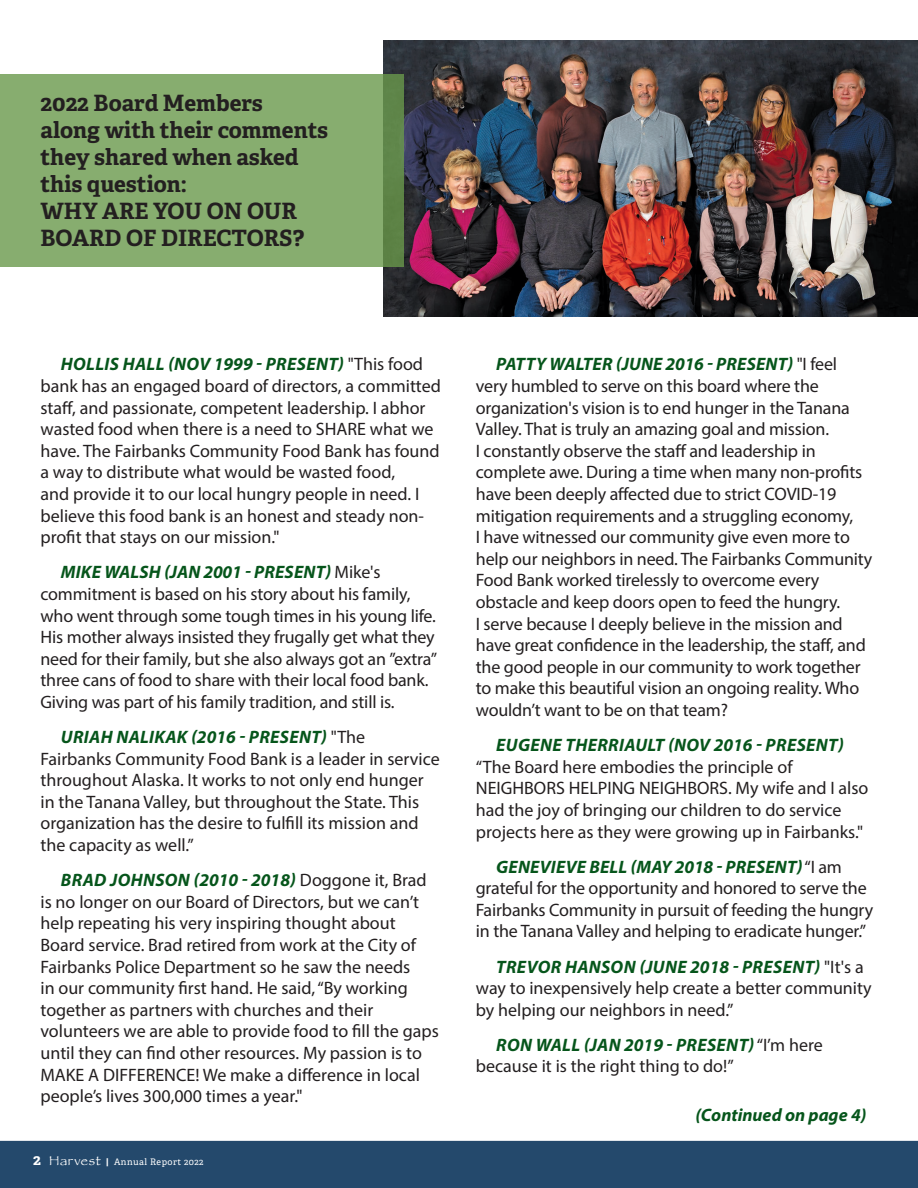
<style>
.page{position:relative;width:918px;height:1188px;background:#fff}
.page>*{position:absolute;margin:0;border:0;box-sizing:border-box;transform-origin:0 0}
.t1{font:700 22.5px/27px "Adelle Basic";color:#231f20}
.t2{font:18px/21.6px "Myriad Pro";letter-spacing:-.01em;color:#231f20}
.t3{font:italic 700 18px "Myriad Pro";letter-spacing:.02em;color:#06551b}
.t4{font:italic 700 18px "Myriad Pro";color:#06551b}
.t5{font:9px "Adelle";letter-spacing:.05em;color:#fff}
.s1{font-weight:700;font-style:italic;color:#06551b}
.s2{font-weight:700;font-size:15px}
.s3{font-family:"Papyrus";font-size:13.5px}
.s4{font-weight:700}
</style>
<div class="page">
<div style="left:0;top:1140px;width:918px;height:48px;background:#24496c"></div>
<img style="left:384px;top:40px;width:534px;height:276px">
<div style="left:0;top:74px;width:404px;height:193px;background:#87ad6f"></div>
<p class="t1" style="left:40px;top:90px;width:289px">2022 Board Members<br>along with their comments they shared when asked this question:<br>WHY ARE YOU ON OUR<br>BOARD OF DIRECTORS?</p>
<p class="t2" style="left:40px;top:353px;width:402px;text-indent:20px"><span class="s1">HOLLIS HALL (NOV 1999 - PRESENT)</span> "This food bank has an engaged board of directors, a committed staff, and passionate, competent leadership. I abhor wasted food when there is a need to SHARE what we have. The Fairbanks Community Food Bank has found a way to distribute what would be wasted food,<br>and provide it to our local hungry people in need. I believe this food bank is an honest and steady non&shy;profit that stays on our mission."</p>
<p class="t2" style="left:40px;top:561px;width:398px;text-indent:20px"><span class="s1">MIKE WALSH (JAN 2001 - PRESENT)</span> Mike's commitment is based on his story about his family, who went through some tough times in his young life.<br>His mother always insisted they frugally get what they need for their family, but she also always got an ”extra” three cans of food to share with their local food bank.<br>Giving was part of his family tradition, and still is.</p>
<p class="t2" style="left:40px;top:726px;width:401px;text-indent:20px"><span class="s1">URIAH NALIKAK (2016 - PRESENT)</span> "The Fairbanks Community Food Bank is a leader in service throughout Alaska. It works to not only end hunger in the Tanana Valley, but throughout the State. This organization has the desire to fulfill its mission and the capacity as well.”</p>
<p class="t2" style="left:40px;top:869px;width:400px;text-indent:20px"><span class="s1">BRAD JOHNSON (2010 - 2018)</span> Doggone it, Brad is no longer on our Board of Directors, but we can’t help repeating his very inspiring thought about Board service. Brad retired from work at the City of Fairbanks Police Department so he saw the needs<br>in our community first hand. He said, “By working together as partners with churches and their volunteers we are able to provide food to fill the gaps until they can find other resources. My passion is to MAKE A DIFFERENCE! We make a difference in local people’s lives 300,000 times a year."</p>
<p class="t5" style="left:33px;top:1156px;width:172px"><span class="s2">2</span> <span class="s3">Harvest</span> <span class="s4">|</span> Annual Report 2022</p>
<p class="t2" style="left:476px;top:353px;width:398px;text-indent:20px"><span class="s1">PATTY WALTER (JUNE 2016 - PRESENT)</span> "I feel very humbled to serve on this board where the organization's vision is to end hunger in the Tanana Valley. That is truly an amazing goal and mission.<br>I constantly observe the staff and leadership in complete awe. During a time when many non-profits have been deeply affected due to strict COVID-19 mitigation requirements and a struggling economy,<br>I have witnessed our community give even more to help our neighbors in need. The Fairbanks Community Food Bank worked tirelessly to overcome every obstacle and keep doors open to feed the hungry.<br>I serve because I deeply believe in the mission and have great confidence in the leadership, the staff, and the good people in our community to work together to make this beautiful vision an ongoing reality. Who wouldn’t want to be on that team?</p>
<p class="t3" style="left:496px;top:733px;width:349px">EUGENE THERRIAULT (NOV 2016 - PRESENT)</p>
<p class="t2" style="left:476px;top:756px;width:394px">“The Board here embodies the principle of NEIGHBORS HELPING NEIGHBORS. My wife and I also had the joy of bringing our children to do service projects here as they were growing up in Fairbanks."</p>
<p class="t2" style="left:476px;top:856px;width:399px;text-indent:20px"><span class="s1">GENEVIEVE BELL (MAY 2018 - PRESENT)</span> “I am grateful for the opportunity and honored to serve the Fairbanks Community in pursuit of feeding the hungry in the Tanana Valley and helping to eradicate hunger.”</p>
<p class="t2" style="left:476px;top:955px;width:397px;text-indent:20px"><span class="s1">TREVOR HANSON (JUNE 2018 - PRESENT)</span> "It's a way to inexpensively help create a better community by helping our neighbors in need.”</p>
<p class="t2" style="left:476px;top:1034px;width:348px;text-indent:20px"><span class="s1">RON WALL (JAN 2019 - PRESENT)</span> “I’m here because it is the right thing to do!”</p>
<p class="t4" style="left:696px;top:1103px;width:172px">(Continued on page 4)</p>
</div>
